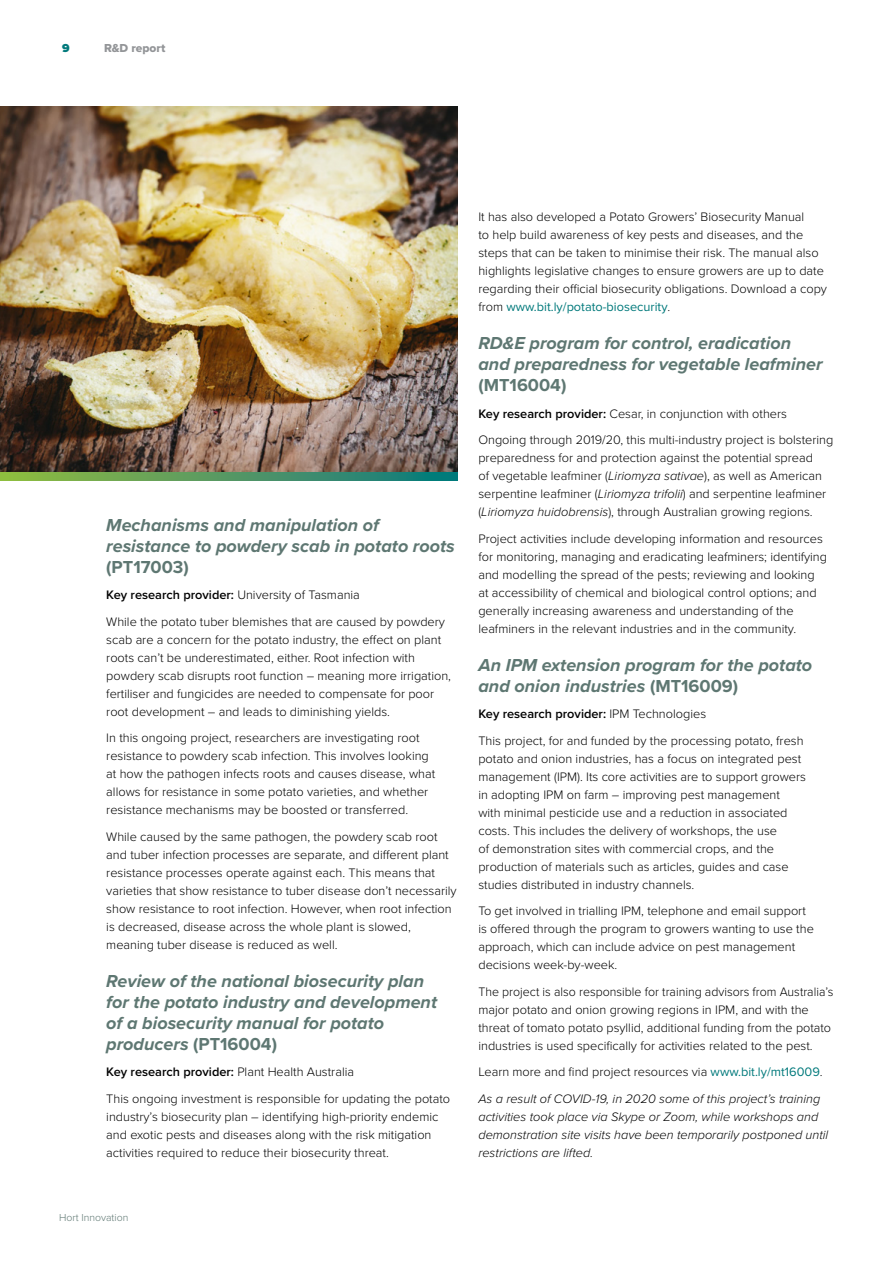
<style>
.page{position:relative;width:893px;height:1263px;background:#fff}
.page>*{position:absolute;margin:0;border:0;box-sizing:border-box;transform-origin:0 0}
.t1{font:italic 700 18px/21px "Proxima Nova";color:#5e7772}
.t2{font:700 18px "Proxima Nova";color:#5e7772}
.t3{font:300 12.75px/18px "Proxima Nova";color:#000}
.t4{font:italic 300 12.75px/18px "Proxima Nova";color:#000}
.t5{font:12px "Proxima Nova Extrabld";color:#939598}
.t6{font:900 12px "Proxima Nova";color:#00797b}
.t7{font:300 10.5px "Proxima Nova";color:#5e7772}
.s1{font-weight:600}
.s2{font-style:normal}
.s3{font-weight:400;color:#00797b}
.s4{font-style:italic}
.s5{font-weight:400;font-style:normal;color:#00797b}
</style>
<div class="page">
<img style="left:0;top:106px;width:457px;height:366px">
<svg style="left:0;top:472px;width:457px;height:8px;background:#509861"></svg>
<p class="t6" style="left:62px;top:41px;width:9px">9</p>
<p class="t5" style="left:104px;top:39px;width:63px">R&amp;D report</p>
<h1 class="t1" style="left:106px;top:514px;width:350px">Mechanisms and manipulation of resistance to powdery scab in potato roots</h1>
<h1 class="t2" style="left:106px;top:556px;width:84px">(PT17003)</h1>
<p class="t3" style="left:106px;top:582px;width:340px;line-height:26.5px"><span class="s1">Key research provider:</span> University of Tasmania<br>While the potato tuber blemishes that are caused by powdery</p>
<p class="t3" style="left:106px;top:630px;width:346px">scab are a concern for the potato industry, the effect on plant roots can’t be underestimated, either. Root infection with powdery scab disrupts root function – meaning more irrigation, fertiliser and fungicides are needed to compensate for poor root development – and leads to diminishing yields.</p>
<p class="t3" style="left:106px;top:729px;width:330px">In this ongoing project, researchers are investigating root resistance to powdery scab infection. This involves looking at how the pathogen infects roots and causes disease, what allows for resistance in some potato varieties, and whether resistance mechanisms may be boosted or transferred.</p>
<p class="t3" style="left:106px;top:828px;width:352px">While caused by the same pathogen, the powdery scab root and tuber infection processes are separate, and different plant resistance processes operate against each. This means that varieties that show resistance to tuber disease don’t necessarily show resistance to root infection. However, when root infection is decreased, disease across the whole plant is slowed, meaning tuber disease is reduced as well.</p>
<h1 class="t1" style="left:106px;top:970px;width:332px">Review of the national biosecurity plan for the potato industry and development of a biosecurity manual for potato producers <span class="s2">(PT16004)</span></h1>
<p class="t3" style="left:106px;top:1059px;width:345px;line-height:26.5px"><span class="s1">Key research provider:</span> Plant Health Australia<br>This ongoing investment is responsible for updating the potato</p>
<p class="t3" style="left:106px;top:1108px;width:334px">industry’s biosecurity plan – identifying high-priority endemic and exotic pests and diseases along with the risk mitigation activities required to reduce their biosecurity threat.</p>
<p class="t3" style="left:478px;top:208px;width:350px">It has also developed a Potato Growers’ Biosecurity Manual<br>to help build awareness of key pests and diseases, and the steps that can be taken to minimise their risk. The manual also highlights legislative changes to ensure growers are up to date regarding their official biosecurity obligations. Download a copy from <span class="s3">www.bit.ly/potato-biosecurity</span>.</p>
<h1 class="t1" style="left:478px;top:332px;width:346px">RD&amp;E program for control, eradication and preparedness for vegetable leafminer</h1>
<h1 class="t2" style="left:478px;top:374px;width:89px">(MT16004)</h1>
<p class="t3" style="left:478px;top:400px;width:357px;line-height:26.5px"><span class="s1">Key research provider:</span> Cesar, in conjunction with others<br>Ongoing through 2019/20, this multi-industry project is bolstering</p>
<p class="t3" style="left:478px;top:449px;width:349px">preparedness for and protection against the potential spread of vegetable leafminer (<span class="s4">Liriomyza sativae</span>), as well as American serpentine leafminer (<span class="s4">Liriomyza trifolii</span>) and serpentine leafminer (<span class="s4">Liriomyza huidobrensis</span>), through Australian growing regions.</p>
<p class="t3" style="left:478px;top:529px;width:350px">Project activities include developing information and resources for monitoring, managing and eradicating leafminers; identifying and modelling the spread of the pests; reviewing and looking at accessibility of chemical and biological control options; and generally increasing awareness and understanding of the leafminers in the relevant industries and in the community.</p>
<h1 class="t1" style="left:478px;top:654px;width:335px">An IPM extension program for the potato and onion industries <span class="s2">(MT16009)</span></h1>
<p class="t3" style="left:478px;top:701px;width:327px;line-height:26.5px"><span class="s1">Key research provider:</span> IPM Technologies<br>This project, for and funded by the processing potato, fresh</p>
<p class="t3" style="left:478px;top:749px;width:329px">potato and onion industries, has a focus on integrated pest management (IPM). Its core activities are to support growers in adopting IPM on farm – improving pest management<br>with minimal pesticide use and a reduction in associated costs. This includes the delivery of workshops, the use<br>of demonstration sites with commercial crops, and the production of materials such as articles, guides and case studies distributed in industry channels.</p>
<p class="t3" style="left:478px;top:902px;width:337px">To get involved in trialling IPM, telephone and email support is offered through the program to growers wanting to use the approach, which can include advice on pest management decisions week-by-week.</p>
<p class="t3" style="left:478px;top:982px;width:357px">The project is also responsible for training advisors from Australia’s major potato and onion growing regions in IPM, and with the threat of tomato potato psyllid, additional funding from the potato industries is used specifically for activities related to the pest.</p>
<p class="t4" style="left:478px;top:1059px;width:346px;line-height:26.5px"><span class="s2">Learn more and find project resources via</span> <span class="s5">www.bit.ly/mt16009</span><span class="s2">.<br></span>As a result of COVID-19, in 2020 some of this project’s training</p>
<p class="t4" style="left:478px;top:1108px;width:351px">activities took place via Skype or Zoom, while workshops and demonstration site visits have been temporarily postponed until restrictions are lifted.</p>
<p class="t7" style="left:59px;top:1211px;width:71px">Hort Innovation</p>
</div>
